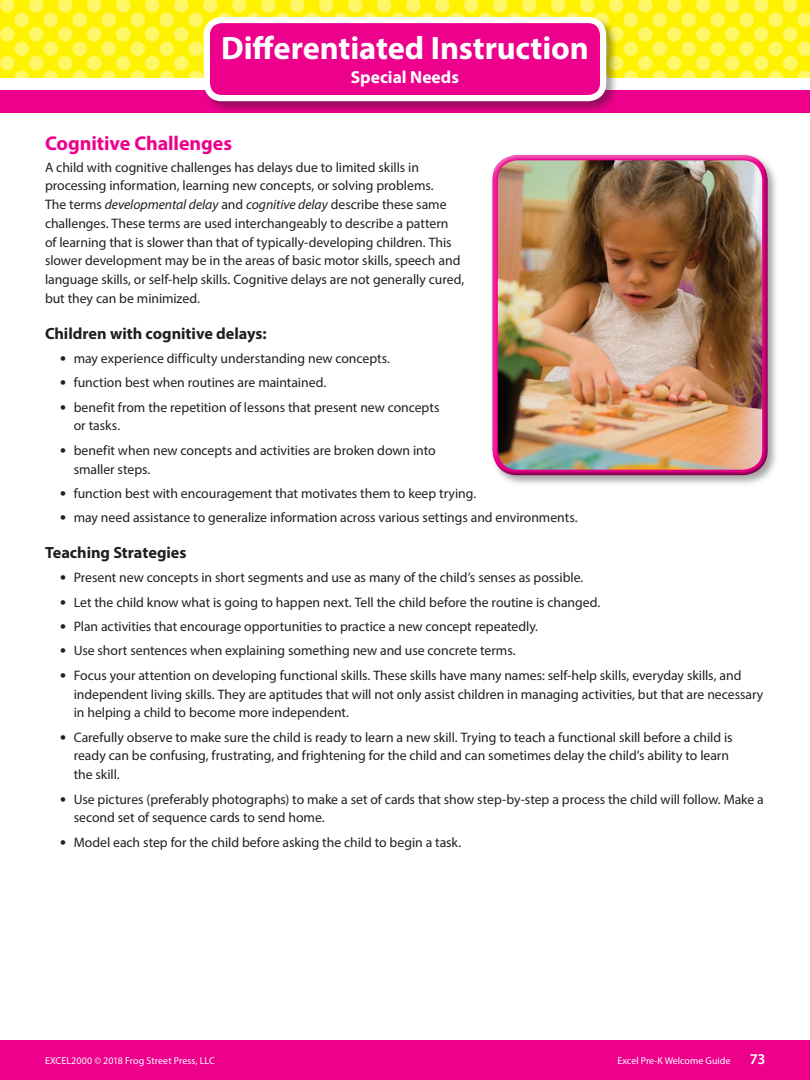
<style>
.page{position:relative;width:810px;height:1080px;background:#fff}
.page>*{position:absolute;margin:0;border:0;box-sizing:border-box;transform-origin:0 0}
.t1{font:700 32.5px "Myriad Pro";letter-spacing:-.005em;color:#fff}
.t2{font:700 20px "Myriad Pro";letter-spacing:-.005em;color:#ec008c}
.t3{font:700 17.5px "Myriad Pro";color:#fff}
.t4{font:700 16.25px "Myriad Pro";color:#231f20}
.t5{font:600 15px "Myriad Pro";color:#fff}
.t6{font:13.75px/18.8px "Myriad Pro";letter-spacing:-.005em;color:#231f20}
.t7{font:10px "Myriad Pro";color:#fff}
.s1{font-style:italic}
.s2{font-weight:700;font-size:17.5px}
</style>
<div class="page">
<div style="left:0;top:1041px;width:810px;height:39px;background:#ec008c"></div>
<div style="left:0;top:90px;width:810px;height:22px;background:#ec008c"></div>
<svg style="left:0;top:0;width:810px;height:78px;background:#fff327"></svg>
<div style="left:202px;top:16px;width:417px;height:98px;background:#231f20;opacity:.42"></div>
<div style="left:207px;top:20px;width:396px;height:78px;background:#ec008c;border-radius:15px"></div>
<div style="left:204px;top:17px;width:402px;height:84px;border:6px solid #fff;border-radius:15px"></div>
<div style="left:490px;top:152px;width:289px;height:335px;background:#231f20;opacity:.4"></div>
<div style="left:492px;top:152px;width:276px;height:314px;background:#fff;opacity:.5"></div>
<div style="left:492px;top:162px;width:278px;height:314px;background:#231f20;opacity:.5"></div>
<h1 class="t1" style="left:221px;top:27px;width:369px">Differentiated Instruction</h1>
<p class="t3" style="left:351px;top:66px;width:110px">Special Needs</p>
<h2 class="t2" style="left:45px;top:130px;width:189px">Cognitive Challenges</h2>
<p class="t6" style="left:45px;top:157px;width:421px">A child with cognitive challenges has delays due to limited skills in processing information, learning new concepts, or solving problems.<br>The terms <span class="s1">developmental delay</span> and <span class="s1">cognitive delay</span> describe these same challenges. These terms are used interchangeably to describe a pattern<br>of learning that is slower than that of typically-developing children. This slower development may be in the areas of basic motor skills, speech and language skills, or self-help skills. Cognitive delays are not generally cured, but they can be minimized.</p>
<p class="t4" style="left:45px;top:322px;width:223px">Children with cognitive delays:</p>
<p class="t6" style="left:60px;top:349px;width:332px"><span class="s2">•</span> may experience difficulty understanding new concepts.</p>
<p class="t6" style="left:60px;top:373px;width:268px"><span class="s2">•</span> function best when routines are maintained.</p>
<p class="t6" style="left:74px;top:397px;width:367px;text-indent:-14px"><span class="s2">•</span> benefit from the repetition of lessons that present new concepts or tasks.</p>
<p class="t6" style="left:74px;top:441px;width:363px;text-indent:-14px"><span class="s2">•</span> benefit when new concepts and activities are broken down into smaller steps.</p>
<p class="t6" style="left:60px;top:484px;width:418px"><span class="s2">•</span> function best with encouragement that motivates them to keep trying.</p>
<p class="t6" style="left:60px;top:508px;width:519px"><span class="s2">•</span> may need assistance to generalize information across various settings and environments.</p>
<p class="t4" style="left:45px;top:542px;width:143px">Teaching Strategies</p>
<p class="t6" style="left:60px;top:568px;width:525px"><span class="s2">•</span> Present new concepts in short segments and use as many of the child’s senses as possible.</p>
<p class="t6" style="left:60px;top:592px;width:542px"><span class="s2">•</span> Let the child know what is going to happen next. Tell the child before the routine is changed.</p>
<p class="t6" style="left:60px;top:617px;width:480px"><span class="s2">•</span> Plan activities that encourage opportunities to practice a new concept repeatedly.</p>
<p class="t6" style="left:60px;top:641px;width:457px"><span class="s2">•</span> Use short sentences when explaining something new and use concrete terms.</p>
<p class="t6" style="left:74px;top:666px;width:691px;text-indent:-14px"><span class="s2">•</span> Focus your attention on developing functional skills. These skills have many names: self-help skills, everyday skills, and independent living skills. They are aptitudes that will not only assist children in managing activities, but that are necessary in helping a child to become more independent.</p>
<p class="t6" style="left:74px;top:727px;width:660px;text-indent:-14px"><span class="s2">•</span> Carefully observe to make sure the child is ready to learn a new skill. Trying to teach a functional skill before a child is ready can be confusing, frustrating, and frightening for the child and can sometimes delay the child’s ability to learn the skill.</p>
<p class="t6" style="left:74px;top:789px;width:692px;text-indent:-14px"><span class="s2">•</span> Use pictures (preferably photographs) to make a set of cards that show step-by-step a process the child will follow. Make a second set of sequence cards to send home.</p>
<p class="t6" style="left:60px;top:832px;width:403px"><span class="s2">•</span> Model each step for the child before asking the child to begin a task.</p>
<p class="t7" style="left:45px;top:1054px;width:171px">EXCEL2000 © 2018 Frog Street Press, LLC</p>
<p class="t7" style="left:618px;top:1054px;width:115px">Excel Pre-K Welcome Guide</p>
<p class="t5" style="left:750px;top:1051px;width:17px">73</p>
</div>
